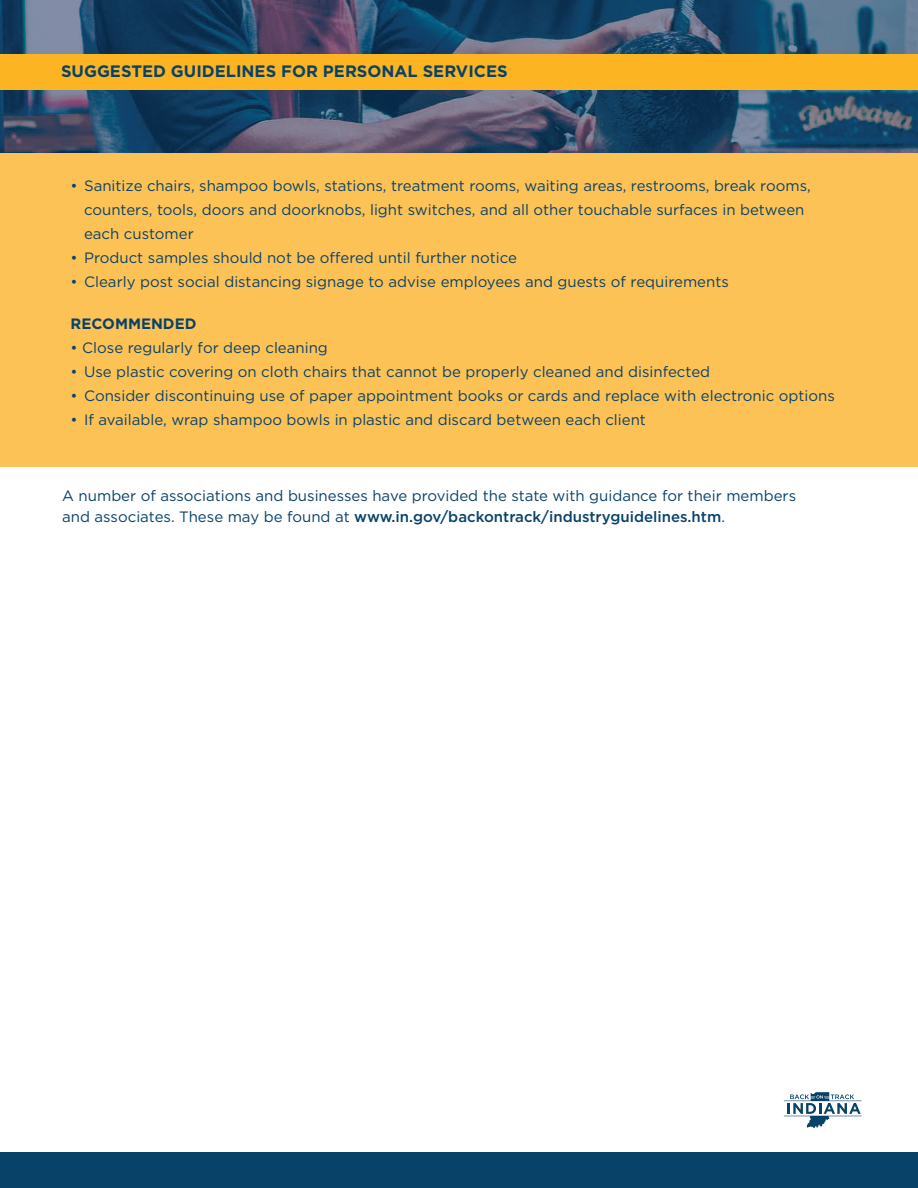
<style>
.page{position:relative;width:918px;height:1188px;background:#fff}
.page>*{position:absolute;margin:0;border:0;box-sizing:border-box;transform-origin:0 0}
.t1{font:700 16.5px "Gotham";color:#094269}
.t2{font:15px/24px "Gotham";color:#094269}
.t3{font:700 15px "Gotham";color:#094269}
.s1{font-weight:500}
</style>
<div class="page">
<div style="left:0;top:1152px;width:918px;height:36px;background:#094269"></div>
<svg style="left:784px;top:1092px;width:78px;height:36px"></svg>
<div style="left:0;top:153px;width:918px;height:314px;background:#fdc256"></div>
<img style="left:0;top:0;width:918px;height:153px">
<div style="left:0;top:54px;width:918px;height:36px;background:#fcb423"></div>
<p class="t1" style="left:61px;top:60px;width:448px">SUGGESTED GUIDELINES FOR PERSONAL SERVICES</p>
<p class="t2" style="left:84px;top:174px;width:728px;text-indent:-14px">• Sanitize chairs, shampoo bowls, stations, treatment rooms, waiting areas, restrooms, break rooms, counters, tools, doors and doorknobs, light switches, and all other touchable surfaces in between each customer</p>
<p class="t2" style="left:71px;top:246px;width:448px">• Product samples should not be offered until further notice</p>
<p class="t2" style="left:71px;top:270px;width:660px">• Clearly post social distancing signage to advise employees and guests of requirements</p>
<p class="t3" style="left:71px;top:314px;width:127px">RECOMMENDED</p>
<p class="t2" style="left:71px;top:336px;width:259px">• Close regularly for deep cleaning</p>
<p class="t2" style="left:71px;top:360px;width:641px">• Use plastic covering on cloth chairs that cannot be properly cleaned and disinfected</p>
<p class="t2" style="left:71px;top:384px;width:766px">• Consider discontinuing use of paper appointment books or cards and replace with electronic options</p>
<p class="t2" style="left:71px;top:408px;width:577px">• If available, wrap shampoo bowls in plastic and discard between each client</p>
<p class="t2" style="left:62px;top:485px;width:735px;line-height:21px">A number of associations and businesses have provided the state with guidance for their members and associates. These may be found at <span class="s1">www.in.gov/backontrack/industryguidelines.htm</span>.</p>
</div>
